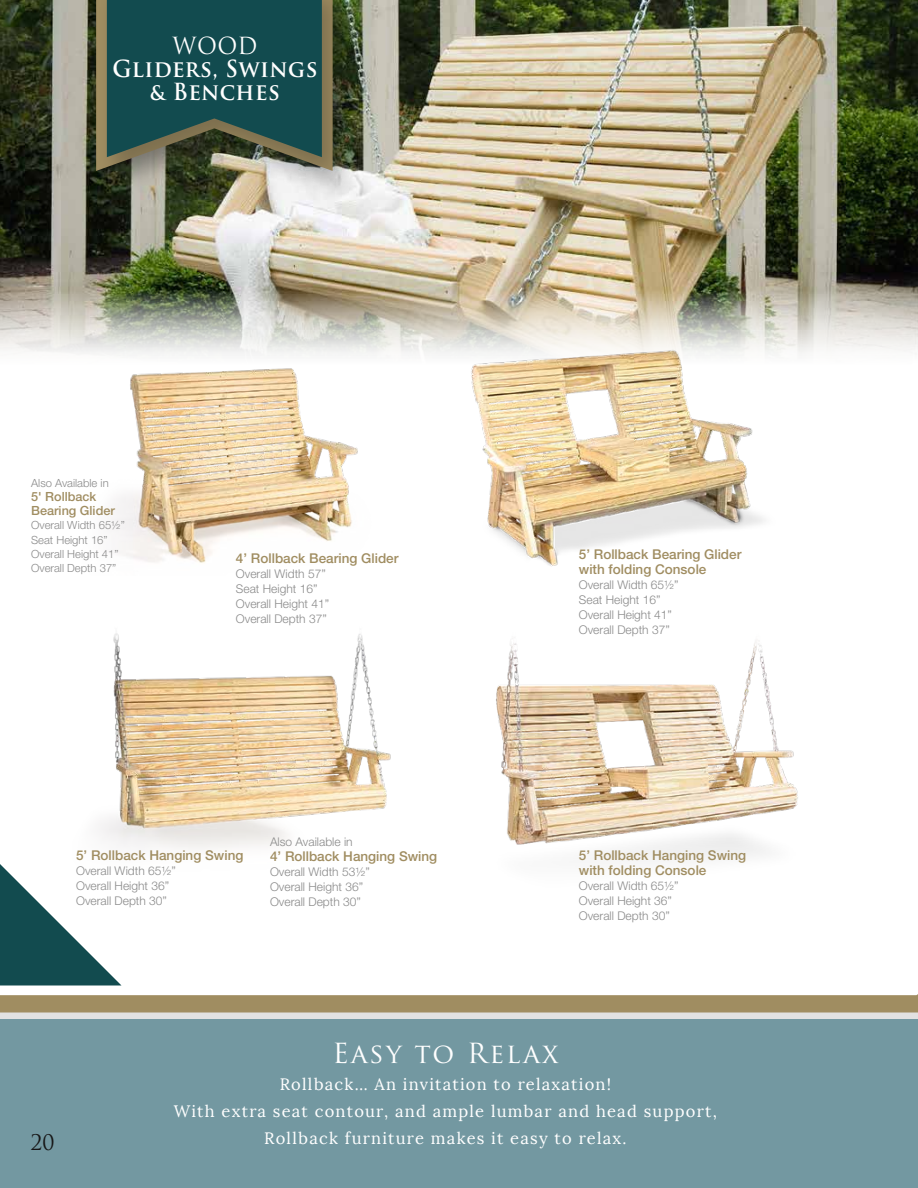
<style>
.page{position:relative;width:918px;height:1188px;background:#fff}
.page>*{position:absolute;margin:0;border:0;box-sizing:border-box;transform-origin:0 0}
.t1{font:27px "Trajan Pro";letter-spacing:.075em;color:#fff}
.t2{font:700 22.95px/23px "Trajan Pro";letter-spacing:.025em;color:#fff;text-align:center;scale:.95 1}
.t3{font:22.95px "Trajan Pro";color:#fff;scale:.95 1}
.t4{font:21px "Trajan Pro";color:#171717}
.t5{font:16.5px/27px "Lora";letter-spacing:.075em;color:#fff;text-align:center}
.t6{font:500 13.5px/15px "Helvetica Neue LT Std";color:#a08d61}
.t7{font:500 12.6px/14.1px "Helvetica Neue LT Std";color:#a08d61}
.t8{font:300 12px/15px "Helvetica Neue LT Std";color:#8a8a8a}
.t9{font:300 11.25px/14.1px "Helvetica Neue LT Std";color:#8a8a8a}
</style>
<div class="page">
<img style="left:0;top:0;width:918px;height:354px">
<div style="left:0;top:1019px;width:918px;height:169px;background:#7398a1"></div>
<div style="left:0;top:1012px;width:918px;height:7px;background:#e1e1e1"></div>
<svg style="left:0;top:864px;width:122px;height:122px"></svg>
<div style="left:86px;top:0;width:274px;height:202px;background:#171717;opacity:.25"></div>
<div style="left:96px;top:0;width:253px;height:188px;background:#171717;opacity:.25"></div>
<svg style="left:96px;top:0;width:237px;height:171px;background:#2d5550"></svg>
<img style="left:63px;top:328px;width:328px;height:235px">
<img style="left:46px;top:633px;width:345px;height:257px">
<img style="left:496px;top:641px;width:302px;height:219px">
<img style="left:416px;top:322px;width:390px;height:244px">
<img style="left:907px;top:13px;width:11px;height:296px">
<svg style="left:0;top:994px;width:918px;height:18px;background:#a6946b"></svg>
<h2 class="t3" style="left:173px;top:31px;width:91px">WOOD</h2>
<h2 class="t2" style="left:112px;top:57px;width:217px">Gliders, Swings &amp; Benches</h2>
<p class="t9" style="left:31px;top:476px;width:79px">Also Available in</p>
<p class="t7" style="left:31px;top:490px;width:85px">5' Rollback<br>Bearing Glider</p>
<p class="t9" style="left:31px;top:518px;width:95px">Overall Width 65½”<br>Seat Height 16”<br>Overall Height 41”<br>Overall Depth 37”</p>
<p class="t6" style="left:236px;top:551px;width:164px">4’ Rollback Bearing Glider</p>
<p class="t8" style="left:236px;top:566px;width:95px">Overall Width 57”<br>Seat Height 16”<br>Overall Height 41”<br>Overall Depth 37”</p>
<p class="t6" style="left:76px;top:848px;width:169px">5’ Rollback Hanging Swing</p>
<p class="t8" style="left:76px;top:863px;width:101px">Overall Width 65½”<br>Overall Height 36”<br>Overall Depth 30”</p>
<p class="t8" style="left:270px;top:834px;width:84px">Also Available in</p>
<p class="t6" style="left:270px;top:848px;width:169px">4’ Rollback Hanging Swing</p>
<p class="t8" style="left:270px;top:864px;width:101px">Overall Width 53½”<br>Overall Height 36”<br>Overall Depth 30”</p>
<p class="t6" style="left:579px;top:547px;width:164px">5’ Rollback Bearing Glider with folding Console</p>
<p class="t8" style="left:579px;top:577px;width:101px">Overall Width 65½”<br>Seat Height 16”<br>Overall Height 41”<br>Overall Depth 37”</p>
<p class="t6" style="left:579px;top:848px;width:169px">5’ Rollback Hanging Swing with folding Console</p>
<p class="t8" style="left:579px;top:878px;width:101px">Overall Width 65½”<br>Overall Height 36”<br>Overall Depth 30”</p>
<h3 class="t4" style="left:31px;top:1129px;width:25px">20</h3>
<h1 class="t1" style="left:332px;top:1036px;width:228px">Easy to Relax</h1>
<h3 class="t5" style="left:174px;top:1071px;width:545px">Rollback… An invitation to relaxation!<br>With extra seat contour, and ample lumbar and head support,<br>Rollback furniture makes it easy to relax.</h3>
</div>
